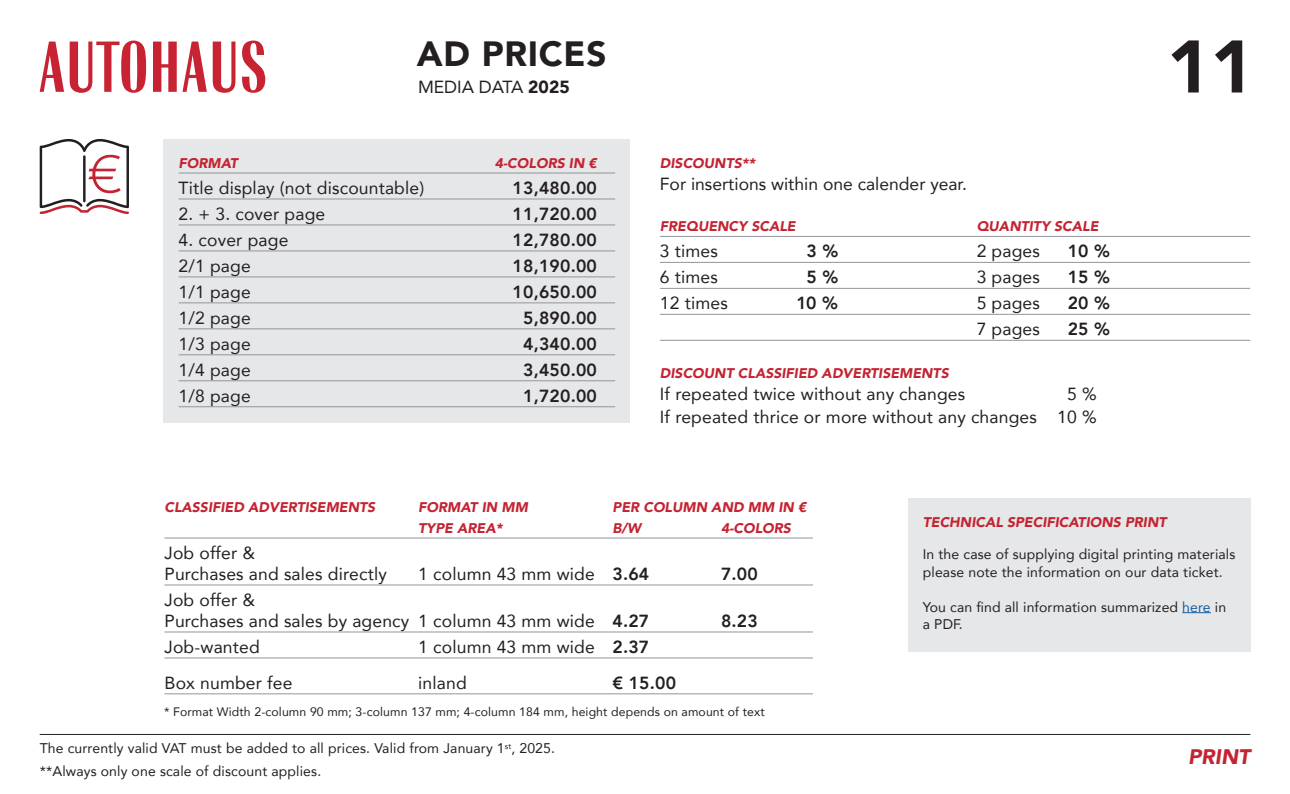
<style>
.page{position:relative;width:1290px;height:794px;background:#fff}
.page>*{position:absolute;margin:0;border:0;box-sizing:border-box;transform-origin:0 0}
.t1{font:900 73.5px "Avenir";color:#231f20}
.t2{font:900 35px "Avenir";letter-spacing:.02em;color:#231f20}
.t3{font:italic 900 21px "Avenir";color:#c42332}
.t4{font:17.5px/21px "Avenir";letter-spacing:.01em;color:#231f20}
.t5{font:800 17.5px "Avenir";letter-spacing:.01em;color:#231f20}
.t6{font:14px/17.5px "Avenir";letter-spacing:.01em;color:#231f20}
.t7{font:italic 900 14px "Avenir";color:#c42332}
.t8{font:12.25px "Avenir";letter-spacing:.01em;color:#231f20}
.s1{font-weight:900}
.s2{font-weight:800}
.s3{color:#175d9e}
</style>
<div class="page">
<hr style="left:40px;top:734px;width:1210px;height:1px;background:#231f20">
<svg style="left:40px;top:41px;width:225px;height:52px"></svg>
<div style="left:164px;top:139px;width:466px;height:283px;background:#e6e7e9"></div>
<hr style="left:179px;top:173px;width:436px;height:1px;background:#939598">
<hr style="left:179px;top:199px;width:436px;height:1px;background:#939598">
<hr style="left:179px;top:225px;width:436px;height:1px;background:#939598">
<hr style="left:179px;top:251px;width:436px;height:1px;background:#939598">
<hr style="left:179px;top:277px;width:436px;height:1px;background:#939598">
<hr style="left:179px;top:302px;width:436px;height:1px;background:#939598">
<hr style="left:179px;top:328px;width:436px;height:1px;background:#939598">
<hr style="left:179px;top:354px;width:436px;height:1px;background:#939598">
<hr style="left:179px;top:380px;width:436px;height:1px;background:#939598">
<hr style="left:179px;top:406px;width:436px;height:1px;background:#939598">
<svg style="left:40px;top:139px;width:89px;height:75px"></svg>
<hr style="left:660px;top:236px;width:590px;height:1px;background:#939598">
<hr style="left:660px;top:262px;width:590px;height:1px;background:#939598">
<hr style="left:660px;top:288px;width:590px;height:1px;background:#939598">
<hr style="left:660px;top:314px;width:590px;height:1px;background:#939598">
<hr style="left:660px;top:340px;width:590px;height:1px;background:#939598">
<div style="left:908px;top:498px;width:342px;height:153px;background:#e6e7e9"></div>
<svg style="left:1182px;top:612px;width:29px;height:1px"></svg>
<hr style="left:164px;top:538px;width:649px;height:1px;background:#939598">
<hr style="left:164px;top:584px;width:649px;height:1px;background:#939598">
<hr style="left:164px;top:631px;width:649px;height:1px;background:#939598">
<hr style="left:164px;top:657px;width:649px;height:1px;background:#939598">
<hr style="left:164px;top:693px;width:649px;height:1px;background:#939598">
<p class="t2" style="left:417px;top:24px;width:191px">AD PRICES</p>
<p class="t4" style="left:418px;top:76px;width:153px">MEDIA DATA <span class="s1">2025</span></p>
<p class="t7" style="left:179px;top:151px;width:61px">FORMAT</p>
<p class="t7" style="left:495px;top:151px;width:104px">4-COLORS IN €</p>
<p class="t4" style="left:179px;top:177px;width:247px">Title display (not discountable)</p>
<p class="t5" style="left:513px;top:174px;width:86px">13,480.00</p>
<p class="t4" style="left:179px;top:203px;width:148px">2. + 3. cover page</p>
<p class="t5" style="left:513px;top:200px;width:86px">11,720.00</p>
<p class="t4" style="left:179px;top:229px;width:111px">4. cover page</p>
<p class="t5" style="left:513px;top:226px;width:86px">12,780.00</p>
<p class="t4" style="left:179px;top:255px;width:74px">2/1 page</p>
<p class="t5" style="left:513px;top:252px;width:86px">18,190.00</p>
<p class="t4" style="left:179px;top:281px;width:74px">1/1 page</p>
<p class="t5" style="left:513px;top:278px;width:86px">10,650.00</p>
<p class="t4" style="left:179px;top:306px;width:74px">1/2 page</p>
<p class="t5" style="left:523px;top:304px;width:75px">5,890.00</p>
<p class="t4" style="left:179px;top:332px;width:74px">1/3 page</p>
<p class="t5" style="left:523px;top:330px;width:75px">4,340.00</p>
<p class="t4" style="left:179px;top:358px;width:74px">1/4 page</p>
<p class="t5" style="left:523px;top:356px;width:75px">3,450.00</p>
<p class="t4" style="left:179px;top:384px;width:74px">1/8 page</p>
<p class="t5" style="left:523px;top:382px;width:75px">1,720.00</p>
<p class="t7" style="left:660px;top:151px;width:97px">DISCOUNTS**</p>
<p class="t4" style="left:660px;top:173px;width:309px">For insertions within one calender year.</p>
<p class="t7" style="left:660px;top:215px;width:137px">FREQUENCY SCALE</p>
<p class="t7" style="left:977px;top:215px;width:123px">QUANTITY SCALE</p>
<p class="t4" style="left:660px;top:240px;width:60px">3 times</p>
<p class="t5" style="left:806px;top:237px;width:33px">3 %</p>
<p class="t4" style="left:977px;top:240px;width:65px">2 pages</p>
<p class="t5" style="left:1068px;top:237px;width:44px">10 %</p>
<p class="t4" style="left:660px;top:266px;width:60px">6 times</p>
<p class="t5" style="left:806px;top:263px;width:33px">5 %</p>
<p class="t4" style="left:977px;top:266px;width:65px">3 pages</p>
<p class="t5" style="left:1068px;top:263px;width:44px">15 %</p>
<p class="t4" style="left:660px;top:292px;width:70px">12 times</p>
<p class="t5" style="left:796px;top:289px;width:43px">10 %</p>
<p class="t4" style="left:977px;top:292px;width:65px">5 pages</p>
<p class="t5" style="left:1068px;top:289px;width:44px">20 %</p>
<p class="t4" style="left:977px;top:318px;width:65px">7 pages</p>
<p class="t5" style="left:1068px;top:315px;width:44px">25 %</p>
<p class="t7" style="left:660px;top:361px;width:290px">DISCOUNT CLASSIFIED ADVERTISEMENTS</p>
<p class="t4" style="left:660px;top:383px;width:307px">If repeated twice without any changes</p>
<p class="t4" style="left:660px;top:382px;width:438px;line-height:22.8px;text-align:right">5 %<br>If repeated thrice or more without any changes 10 %</p>
<h1 class="t1" style="left:1167px;top:4px;width:89px">11</h1>
<p class="t7" style="left:164px;top:495px;width:212px">CLASSIFIED ADVERTISEMENTS</p>
<p class="t7" style="left:418px;top:495px;width:111px">FORMAT IN MM</p>
<p class="t7" style="left:612px;top:495px;width:195px">PER COLUMN AND MM IN €</p>
<p class="t7" style="left:418px;top:516px;width:86px">TYPE AREA*</p>
<p class="t7" style="left:612px;top:516px;width:30px">B/W</p>
<p class="t7" style="left:721px;top:516px;width:71px">4-COLORS</p>
<p class="t4" style="left:164px;top:542px;width:224px">Job offer &amp;<br>Purchases and sales directly</p>
<p class="t4" style="left:418px;top:563px;width:233px">1 column 43 mm wide <span class="s2">3.64</span></p>
<p class="t5" style="left:721px;top:560px;width:38px">7.00</p>
<p class="t4" style="left:164px;top:588px;width:486px">Job offer &amp;<br>Purchases and sales by agency 1 column 43 mm wide <span class="s2">4.27</span></p>
<p class="t5" style="left:721px;top:607px;width:38px">8.23</p>
<p class="t4" style="left:164px;top:635px;width:97px">Job-wanted</p>
<p class="t4" style="left:418px;top:635px;width:233px">1 column 43 mm wide <span class="s2">2.37</span></p>
<p class="t4" style="left:164px;top:671px;width:130px">Box number fee</p>
<p class="t4" style="left:418px;top:671px;width:50px">inland</p>
<p class="t5" style="left:612px;top:669px;width:65px">€ 15.00</p>
<p class="t8" style="left:164px;top:702px;width:602px">* Format Width 2-column 90 mm; 3-column 137 mm; 4-column 184 mm, height depends on amount of text</p>
<p class="t6" style="left:40px;top:739px;width:517px">The currently valid VAT must be added to all prices. Valid from January 1<sup>st</sup>, 2025.</p>
<p class="t6" style="left:40px;top:762px;width:283px">**Always only one scale of discount applies.</p>
<p class="t7" style="left:923px;top:510px;width:245px">TECHNICAL SPECIFICATIONS PRINT</p>
<p class="t6" style="left:923px;top:545px;width:314px">In the case of supplying digital printing materials please note the information on our data ticket.</p>
<p class="t6" style="left:923px;top:597px;width:305px">You can find all information summarized <span class="s3">here</span> in a PDF.</p>
<p class="t3" style="left:1188px;top:739px;width:64px">PRINT</p>
</div>
